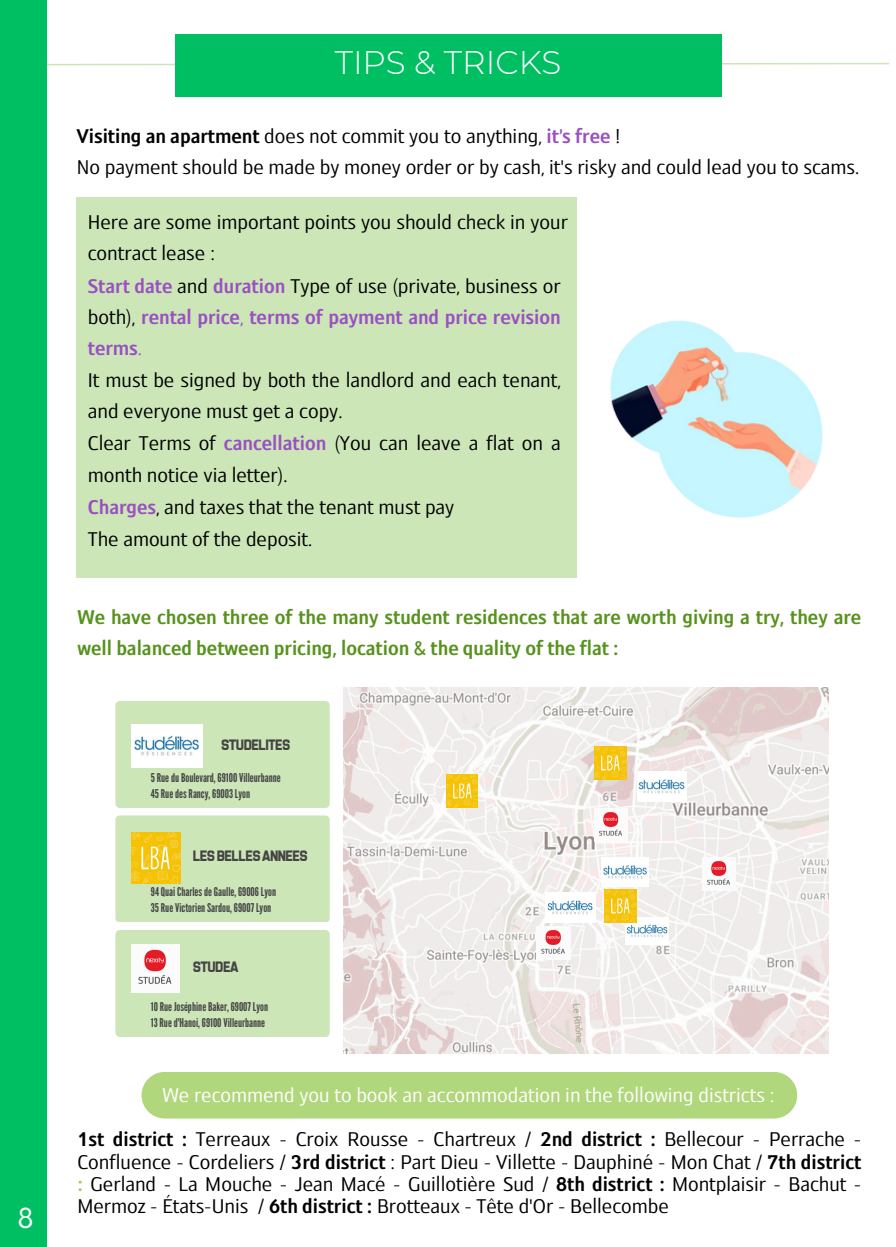
<style>
.page{position:relative;width:896px;height:1247px;background:#fff}
.page>*{position:absolute;margin:0;border:0;box-sizing:border-box;transform-origin:0 0}
.t1{font:300 32.6px "Montserrat";color:#fff}
.t2{font:29.6px "Glacial Indifference";color:#fff}
.t3{font:22.2px/31.2px "OS Aran 400";color:#000}
.t4{font:22.2px/31.2px "OS Aran 600";color:#57921c}
.t5{font:22.2px/31.2px "OS Aran 600";color:#9a50c2;text-align:justify}
.t6{font:22.2px "OS Aran 400";color:#fff}
.t7{font:14.4px "Life Is Okay";color:#444}
.t8{font:12px "League Gothic";color:#444}
.s1{font-family:"OS Aran 600"}
.s2{font-family:"OS Aran 600";color:#9a50c2}
.s3{font-family:"OS Aran 400";color:#000}
.s4{font-family:"OS Aran 400"}
.s5{font-family:"OS Aran 600";color:#9dcd5a}
</style>
<div class="page">
<svg style="left:46px;top:62px;width:844px;height:4px"></svg>
<div style="left:175px;top:34px;width:546px;height:63px;background:#00bf63"></div>
<div style="left:77px;top:197px;width:500px;height:381px;background:#cce6b8"></div>
<img style="left:610px;top:320px;width:213px;height:198px">
<img style="left:343px;top:687px;width:485px;height:366px">
<div style="left:115px;top:701px;width:215px;height:106px;background:#cce6b8;border-radius:4px"></div>
<img style="left:132px;top:724px;width:70px;height:44px">
<div style="left:115px;top:815px;width:215px;height:107px;background:#cce6b8;border-radius:4px"></div>
<img style="left:132px;top:832px;width:49px;height:51px">
<div style="left:115px;top:930px;width:215px;height:106px;background:#cce6b8;border-radius:4px"></div>
<img style="left:132px;top:944px;width:48px;height:48px">
<img style="left:637px;top:771px;width:49px;height:30px">
<img style="left:601px;top:857px;width:47px;height:29px">
<img style="left:625px;top:917px;width:43px;height:27px">
<img style="left:545px;top:892px;width:50px;height:30px">
<img style="left:446px;top:774px;width:31px;height:33px">
<img style="left:594px;top:747px;width:32px;height:33px">
<img style="left:605px;top:889px;width:31px;height:33px">
<img style="left:537px;top:926px;width:33px;height:33px">
<img style="left:594px;top:808px;width:33px;height:33px">
<img style="left:702px;top:857px;width:33px;height:33px">
<div style="left:141px;top:1071px;width:656px;height:47px;background:#b0d77b;border-radius:23px"></div>
<div style="left:0;top:0;width:46px;height:1246px;background:#00bf63"></div>
<p class="t2" style="left:18px;top:1200px;width:17px">8</p>
<h3 class="t1" style="left:334px;top:43px;width:228px">TIPS &amp; TRICKS</h3>
<h3 class="t3" style="left:77px;top:122px;width:784px"><span class="s1">Visiting an apartment</span> does not commit you to anything, <span class="s2">it’s free</span> !<br>No payment should be made by money order or by cash, it's risky and could lead you to scams.</h3>
<p class="t3" style="left:88px;top:208px;width:481px">Here are some important points you should check in your contract lease :</p>
<h1 class="t5" style="left:88px;top:271px;width:474px">Start date <span class="s3">and</span> duration <span class="s3">Type of use (private, business or both),</span> rental price<span class="s4">,</span> terms of payment and price revision terms<span class="s4">.</span></h1>
<p class="t3" style="left:88px;top:366px;width:474px">It must be signed by both the landlord and each tenant, and everyone must get a copy.</p>
<h3 class="t3" style="left:88px;top:429px;width:474px">Clear Terms of <span class="s2">cancellation</span> (You can leave a flat on a month notice via letter).</h3>
<h3 class="t3" style="left:88px;top:492px;width:368px"><span class="s2">Charges</span>, and taxes that the tenant must pay</h3>
<h3 class="t3" style="left:88px;top:525px;width:226px">The amount of the deposit.</h3>
<p class="t4" style="left:77px;top:602px;width:785px">We have chosen three of the many student residences that are worth giving a try, they are well balanced between pricing, location &amp; the quality of the flat :</p>
<p class="t7" style="left:222px;top:737px;width:70px">STUDELITES</p>
<p class="t8" style="left:151px;top:770px;width:131px">5RueduBoulevard,69100Villeurbanne</p>
<p class="t8" style="left:151px;top:787px;width:101px">45RuedesRancy,69003Lyon</p>
<p class="t7" style="left:193px;top:849px;width:116px">LES BELLES ANNEES</p>
<p class="t8" style="left:151px;top:884px;width:127px">94QuaiCharlesdeGaulle,69006Lyon</p>
<p class="t8" style="left:151px;top:901px;width:122px">35RueVictorienSardou,69007 Lyon</p>
<p class="t7" style="left:193px;top:960px;width:46px">STUDEA</p>
<p class="t8" style="left:151px;top:999px;width:119px">10RueJoséphineBaker,69007 Lyon</p>
<p class="t8" style="left:151px;top:1015px;width:116px">13Rued'Hanoi,69100Villeurbanne</p>
<p class="t6" style="left:162px;top:1084px;width:614px">We recommend you to book an accommodation in the following districts :</p>
<h4 class="t3" style="left:77px;top:1129px;width:785px;line-height:22.2px;text-align:justify"><span class="s1">1st district :</span> Terreaux - Croix Rousse - Chartreux / <span class="s1">2nd district :</span> Bellecour - Perrache - Confluence - Cordeliers / <span class="s1">3rd district</span> : Part Dieu - Villette - Dauphiné - Mon Chat / <span class="s1">7th district </span><span class="s5">:</span> Gerland - La Mouche - Jean Macé - Guillotière Sud / <span class="s1">8th district :</span> Montplaisir - Bachut - Mermoz - États-Unis / <span class="s1">6th district :</span> Brotteaux - Tête d'Or - Bellecombe</h4>
</div>
